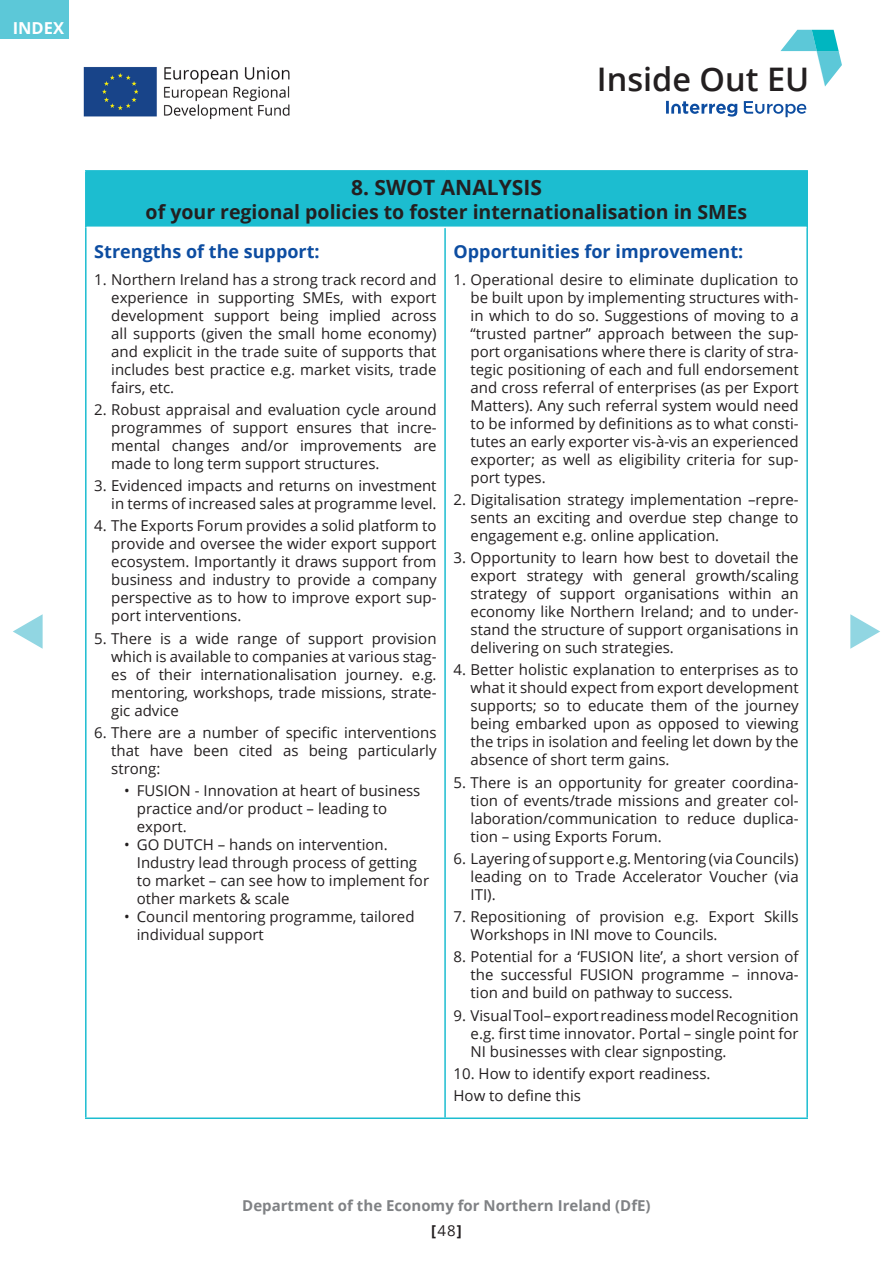
<style>
.page{position:relative;width:893px;height:1263px;background:#fff}
.page>*{position:absolute;margin:0;border:0;box-sizing:border-box;transform-origin:0 0}
.t1{font:600 32.55px "Open Sans";color:#231f20}
.t2{font:700 21px "Open Sans";color:#231f20}
.t3{font:700 19.5px "Open Sans";color:#231f20}
.t4{font:700 18px "Open Sans";color:#0d4da1}
.t5{font:700 16.5px "Open Sans";color:#fff}
.t6{font:15px/18px "Open Sans";color:#231f20;text-align:justify}
.t7{font:700 15px "Open Sans";color:#808285}
.t8{font:700 15px "Open Sans";color:#231f20}
.s1{font-weight:400}
</style>
<div class="page">
<div style="left:0;top:0;width:68px;height:38px;background:#5cc8d8"></div>
<svg style="left:780px;top:30px;width:62px;height:56px"></svg>
<svg style="left:666px;top:101px;width:71px;height:16px"></svg>
<svg style="left:744px;top:101px;width:62px;height:16px"></svg>
<img style="left:83px;top:66px;width:207px;height:54px">
<svg style="left:13px;top:614px;width:30px;height:35px"></svg>
<svg style="left:850px;top:614px;width:30px;height:35px"></svg>
<div style="left:86px;top:171px;width:721px;height:56px;background:#1cbdd0"></div>
<hr style="left:85px;top:170px;width:360px;height:2px;background:#1cbdd0">
<hr style="left:85px;top:172px;width:2px;height:55px;background:#1cbdd0">
<hr style="left:445px;top:170px;width:363px;height:2px;background:#1cbdd0">
<hr style="left:806px;top:172px;width:2px;height:55px;background:#1cbdd0">
<hr style="left:85px;top:227px;width:2px;height:890px;background:#1cbdd0">
<hr style="left:806px;top:227px;width:2px;height:890px;background:#1cbdd0">
<hr style="left:444px;top:228px;width:2px;height:889px;background:#1cbdd0">
<hr style="left:85px;top:1117px;width:360px;height:2px;background:#1cbdd0">
<hr style="left:445px;top:1117px;width:363px;height:2px;background:#1cbdd0">
<p class="t5" style="left:13px;top:16px;width:53px">INDEX</p>
<h1 class="t1" style="left:597px;top:57px;width:214px">Inside Out EU</h1>
<h2 class="t2" style="left:351px;top:173px;width:192px">8. SWOT ANALYSIS</h2>
<h3 class="t3" style="left:146px;top:198px;width:603px">of your regional policies to foster internationalisation in SMEs</h3>
<p class="t4" style="left:94px;top:239px;width:227px">Strengths of the support:</p>
<p class="t6" style="left:111px;top:270px;width:327px;text-indent:-17px">1. Northern Ireland has a strong track record and experience in supporting SMEs, with export development support being implied across all supports (given the small home economy) and explicit in the trade suite of supports that includes best practice e.g. market visits, trade fairs, etc.</p>
<p class="t6" style="left:111px;top:400px;width:327px;text-indent:-17px">2. Robust appraisal and evaluation cycle around programmes of support ensures that incre&shy;mental changes and/or improvements are made to long term support structures.</p>
<p class="t6" style="left:94px;top:476px;width:344px;text-align:right">3. Evidenced impacts and returns on investment in terms of increased sales at programme level.</p>
<p class="t6" style="left:111px;top:517px;width:327px;text-indent:-17px">4. The Exports Forum provides a solid platform to provide and oversee the wider export support ecosystem. Importantly it draws support from business and industry to provide a company perspective as to how to improve export sup&shy;port interventions.</p>
<p class="t6" style="left:111px;top:629px;width:327px;text-indent:-17px">5. There is a wide range of support provision which is available to companies at various stag&shy;es of their internationalisation journey. e.g. mentoring, workshops, trade missions, strate&shy;gic advice</p>
<p class="t6" style="left:111px;top:723px;width:327px;text-indent:-17px">6. There are a number of specific interventions that have been cited as being particularly strong:</p>
<p class="t6" style="left:137px;top:781px;width:285px;text-align:left;text-indent:-13px">• FUSION - Innovation at heart of business practice and/or product – leading to export.</p>
<p class="t6" style="left:137px;top:835px;width:294px;text-align:left;text-indent:-13px">• GO DUTCH – hands on intervention.<br>Industry lead through process of getting to market – can see how to implement for other markets &amp; scale</p>
<p class="t6" style="left:137px;top:907px;width:279px;text-indent:-13px">• Council mentoring programme, tailored individual support</p>
<p class="t4" style="left:454px;top:239px;width:291px">Opportunities for improvement:</p>
<p class="t6" style="left:471px;top:270px;width:330px;text-indent:-17px">1. Operational desire to eliminate duplication to be built upon by implementing structures with&shy;in which to do so. Suggestions of moving to a “trusted partner” approach between the sup&shy;port organisations where there is clarity of stra&shy;tegic positioning of each and full endorsement and cross referral of enterprises (as per Export Matters). Any such referral system would need to be informed by definitions as to what consti&shy;tutes an early exporter vis-à-vis an experienced exporter; as well as eligibility criteria for sup&shy;port types.</p>
<p class="t6" style="left:471px;top:490px;width:330px;text-indent:-17px">2. Digitalisation strategy implementation –repre&shy;sents an exciting and overdue step change to engagement e.g. online application.</p>
<p class="t6" style="left:471px;top:548px;width:330px;text-indent:-17px">3. Opportunity to learn how best to dovetail the export strategy with general growth/scaling strategy of support organisations within an economy like Northern Ireland; and to under&shy;stand the structure of support organisations in delivering on such strategies.</p>
<p class="t6" style="left:471px;top:661px;width:330px;text-indent:-17px">4. Better holistic explanation to enterprises as to what it should expect from export development supports; so to educate them of the journey being embarked upon as opposed to viewing the trips in isolation and feeling let down by the absence of short term gains.</p>
<p class="t6" style="left:471px;top:773px;width:330px;text-indent:-17px">5. There is an opportunity for greater coordina&shy;tion of events/trade missions and greater col&shy;laboration/communication to reduce duplica&shy;tion – using Exports Forum.</p>
<p class="t6" style="left:471px;top:849px;width:330px;text-indent:-17px">6. Layering of support e.g. Mentoring (via Councils) leading on to Trade Accelerator Voucher (via ITI).</p>
<p class="t6" style="left:471px;top:907px;width:330px;text-indent:-17px">7. Repositioning of provision e.g. Export Skills<br>Workshops in INI move to Councils.</p>
<p class="t6" style="left:471px;top:948px;width:330px;text-indent:-17px">8. Potential for a ‘FUSION lite’, a short version of the successful FUSION programme – innova&shy;tion and build on pathway to success.</p>
<p class="t6" style="left:471px;top:1006px;width:330px;text-indent:-17px">9. Visual Tool– export readiness model Recognition e.g. first time innovator. Portal – single point for NI businesses with clear signposting.</p>
<p class="t6" style="left:454px;top:1062px;width:258px;line-height:22.2px">10. How to identify export readiness.<br>How to define this</p>
<p class="t7" style="left:242px;top:1194px;width:410px">Department of the Economy for Northern Ireland (DfE)</p>
<p class="t8" style="left:431px;top:1220px;width:32px">[<span class="s1">48</span>]</p>
</div>
